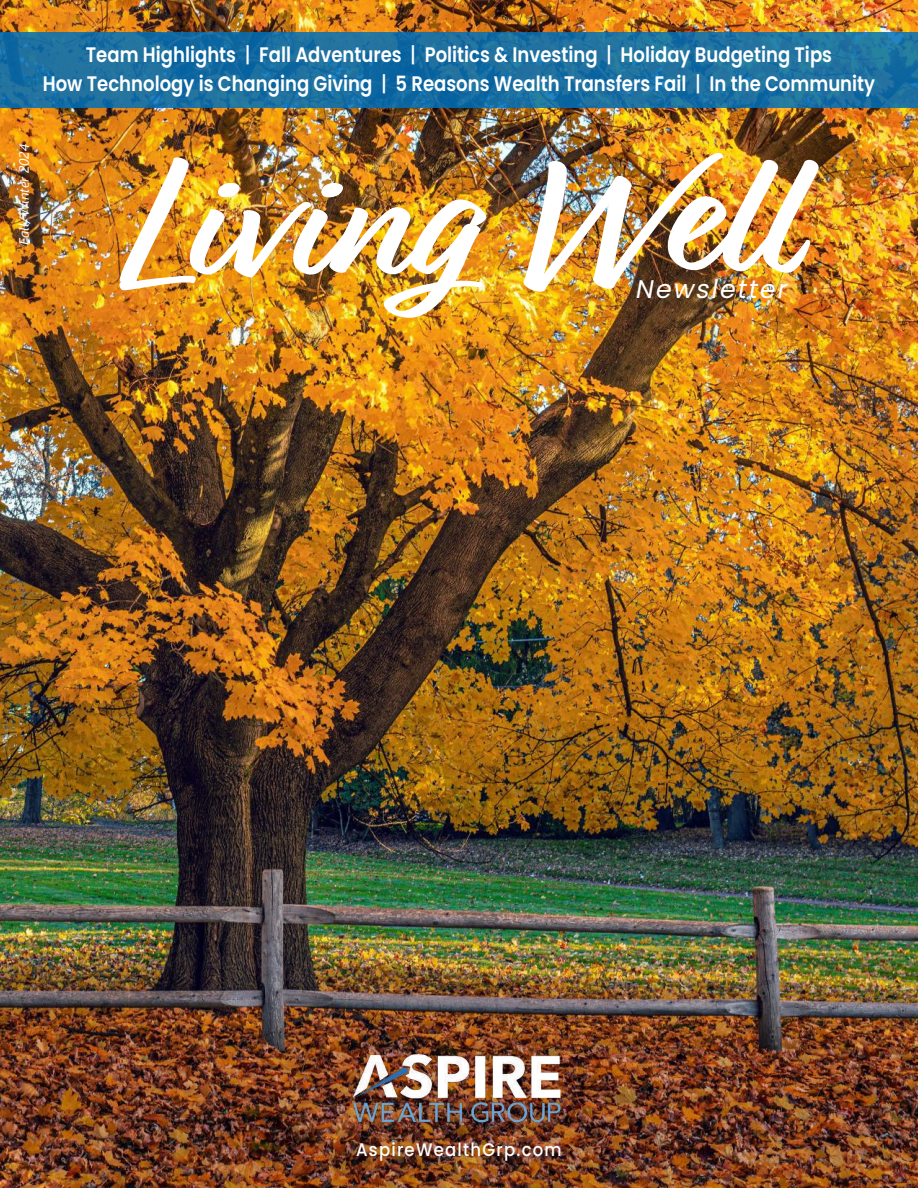
<style>
.page{position:relative;width:918px;height:1188px;background:#fff}
.page>*{position:absolute;margin:0;border:0;box-sizing:border-box;transform-origin:0 0}
.t1{font:700 180px "Relation";color:#fff}
.t2{font:italic 25.5px "Poppins";color:#fff}
.t3{font:600 21px/28.5px "Poppins";color:#fff;text-align:center;scale:.86 1}
.t4{font:500 18.15px "Poppins";letter-spacing:.075em;color:#fff;scale:.91 1}
.t5{font:italic 13.5px "Segoe UI";color:#fff}
.s1{font-weight:500}
</style>
<div class="page">
<img style="left:0;top:0;width:918px;height:1188px">
<svg style="left:0;top:32px;width:918px;height:75px;background:#1b6fa0"></svg>
<img style="left:347px;top:1045px;width:226px;height:87px">
<p class="t3" style="left:43px;top:41px;width:969px">Team Highlights <span class="s1">|</span> Fall Adventures <span class="s1">|</span> Politics &amp; Investing <span class="s1">|</span> Holiday Budgeting Tips<br>How Technology is Changing Giving <span class="s1">|</span> 5 Reasons Wealth Transfers Fail <span class="s1">|</span> In the Community</p>
<p class="t5" style="left:11px;top:245px;width:102px;rotate:-90deg">Fall/Winter 2024</p>
<h1 class="t1" style="left:126px;top:117px;width:667px">Living Well</h1>
<p class="t2" style="left:635px;top:274px;width:160px">Newsletter</p>
<p class="t4" style="left:356px;top:1139px;width:227px">AspireWealthGrp.com</p>
</div>
